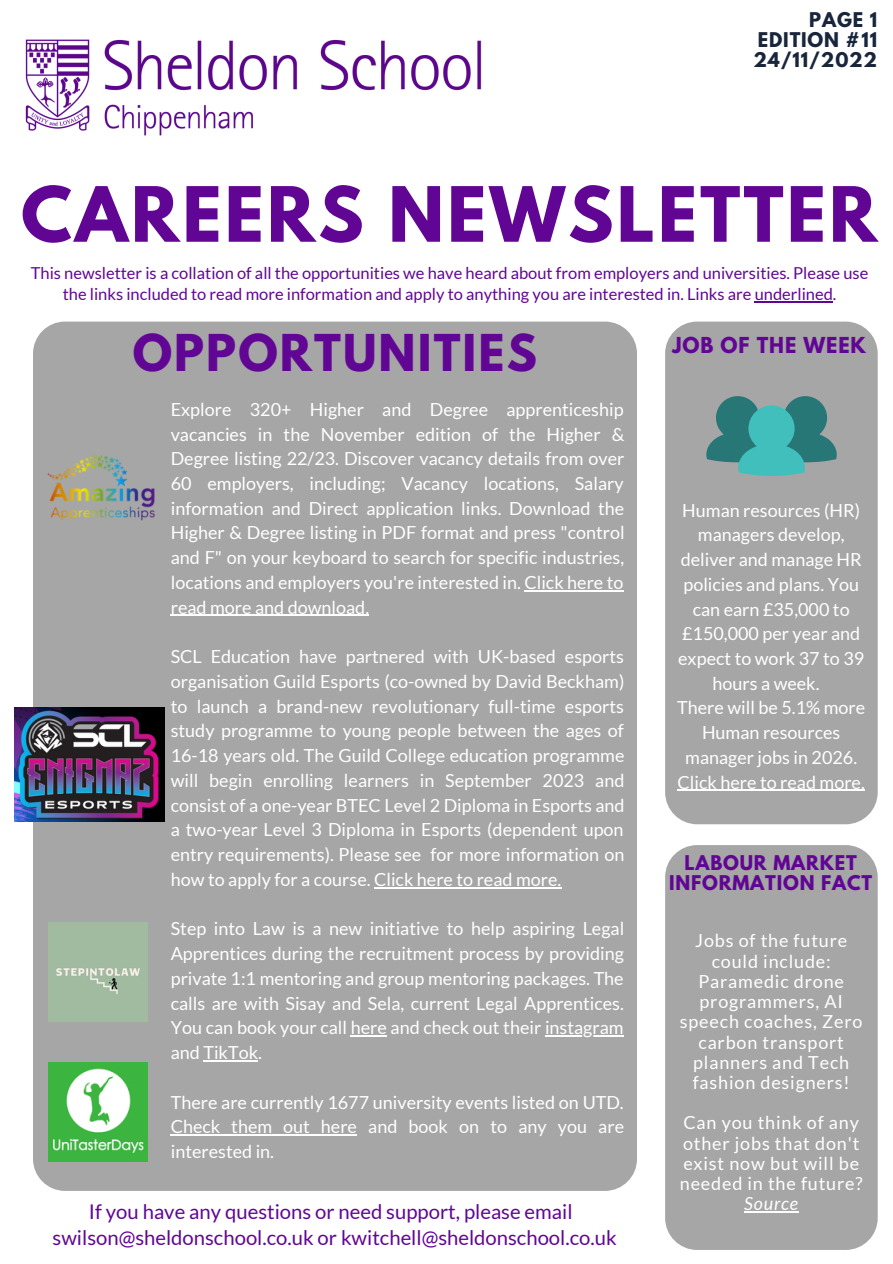
<style>
.page{position:relative;width:893px;height:1264px;background:#fff}
.page>*{position:absolute;margin:0;border:0;box-sizing:border-box;transform-origin:0 0}
.t1{font:700 67.5px "League Spartan";letter-spacing:.045em;color:#610694}
.t2{font:700 45px "League Spartan";letter-spacing:.045em;color:#610694}
.t3{font:20.25px/25.8px "Lato";color:#610694;text-align:center}
.t4{font:700 19.5px "League Spartan";letter-spacing:.045em;color:#610694}
.t5{font:18px/24.8px "Lato";color:#fff;text-align:justify}
.t6{font:18px/20.2px "Lato";letter-spacing:.045em;color:#fff;text-align:center}
.t7{font:700 18px/20.2px "League Spartan";letter-spacing:.045em;color:#610694;text-align:center}
.t8{font:700 18px/20.2px "League Spartan";letter-spacing:.045em;color:#18253b;text-align:justify}
.t9{font:italic 18px "Lato";letter-spacing:.045em;color:#fff}
.t10{font:16.5px/21.3px "Lato";color:#610694;text-align:center}
</style>
<div class="page">
<div style="left:33px;top:321px;width:604px;height:869px;background:#a6a6a6;border-radius:32px"></div>
<div style="left:665px;top:321px;width:212px;height:503px;background:#a6a6a6;border-radius:32px"></div>
<div style="left:665px;top:845px;width:212px;height:404px;background:#a6a6a6;border-radius:32px"></div>
<img style="left:25px;top:39px;width:457px;height:97px">
<hr style="left:754px;top:301px;width:78px;height:1px;background:#610694">
<hr style="left:524px;top:590px;width:99px;height:1px;background:#fff">
<hr style="left:171px;top:615px;width:198px;height:1px;background:#fff">
<hr style="left:374px;top:887px;width:187px;height:1px;background:#fff">
<hr style="left:351px;top:1035px;width:36px;height:1px;background:#fff">
<hr style="left:545px;top:1035px;width:78px;height:1px;background:#fff">
<hr style="left:203px;top:1060px;width:55px;height:1px;background:#fff">
<hr style="left:171px;top:1134px;width:186px;height:1px;background:#fff">
<img style="left:47px;top:455px;width:108px;height:66px">
<img style="left:14px;top:707px;width:150px;height:114px">
<div style="left:49px;top:922px;width:99px;height:99px;background:#a1bba1"></div>
<img style="left:49px;top:1062px;width:99px;height:99px">
<svg style="left:706px;top:396px;width:130px;height:80px"></svg>
<hr style="left:677px;top:789px;width:187px;height:2px;background:#fff">
<hr style="left:744px;top:1211px;width:54px;height:1px;background:#fff">
<p class="t8" style="left:753px;top:12px;width:125px;text-indent:56px">PAGE 1<br>EDITION #11<br>24/11/2022</p>
<h1 class="t1" style="left:21px;top:181px;width:857px">CAREERS NEWSLETTER</h1>
<p class="t10" style="left:31px;top:262px;width:839px">This newsletter is a collation of all the opportunities we have heard about from employers and universities. Please use the links included to read more information and apply to anything you are interested in. Links are underlined.</p>
<h2 class="t2" style="left:133px;top:331px;width:405px">OPPORTUNITIES</h2>
<p class="t4" style="left:672px;top:335px;width:195px">JOB OF THE WEEK</p>
<p class="t5" style="left:171px;top:396px;width:455px">Explore 320+ Higher and Degree apprenticeship vacancies in the November edition of the Higher &amp; Degree listing 22/23. Discover vacancy details from over 60 employers, including; Vacancy locations, Salary information and Direct application links. Download the Higher &amp; Degree listing in PDF format and press "control and F" on your keyboard to search for specific industries, locations and employers you're interested in. Click here to read more and download.</p>
<p class="t5" style="left:171px;top:644px;width:455px">SCL Education have partnered with UK-based esports organisation Guild Esports (co-owned by David Beckham) to launch a brand-new revolutionary full-time esports study programme to young people between the ages of 16-18 years old. The Guild College education programme will begin enrolling learners in September 2023 and consist of a one-year BTEC Level 2 Diploma in Esports and a two-year Level 3 Diploma in Esports (dependent upon entry requirements). Please see for more information on how to apply for a course. Click here to read more.</p>
<p class="t5" style="left:171px;top:916px;width:455px">Step into Law is a new initiative to help aspiring Legal Apprentices during the recruitment process by providing private 1:1 mentoring and group mentoring packages. The calls are with Sisay and Sela, current Legal Apprentices.<br>You can book your call here and check out their instagram and TikTok.</p>
<p class="t5" style="left:171px;top:1089px;width:455px">There are currently 1677 university events listed on UTD.<br>Check them out here and book on to any you are interested in.</p>
<p class="t3" style="left:53px;top:1198px;width:565px">If you have any questions or need support, please email swilson@sheldonschool.co.uk or kwitchell@sheldonschool.co.uk</p>
<p class="t5" style="left:677px;top:497px;width:189px;text-align:center">Human resources (HR) managers develop, deliver and manage HR policies and plans. You can earn £35,000 to £150,000 per year and expect to work 37 to 39 hours a week.<br>There will be 5.1% more<br>Human resources manager jobs in 2026.<br>Click here to read more.</p>
<p class="t7" style="left:669px;top:854px;width:205px">LABOUR MARKET<br>INFORMATION FACT</p>
<p class="t6" style="left:680px;top:930px;width:184px">Jobs of the future could include:<br>Paramedic drone programmers, AI speech coaches, Zero carbon transport planners and Tech fashion designers!</p>
<p class="t6" style="left:679px;top:1112px;width:184px;text-align:left">Can you think of any other jobs that don't exist now but will be needed in the future?</p>
<p class="t9" style="left:744px;top:1192px;width:55px">Source</p>
</div>
